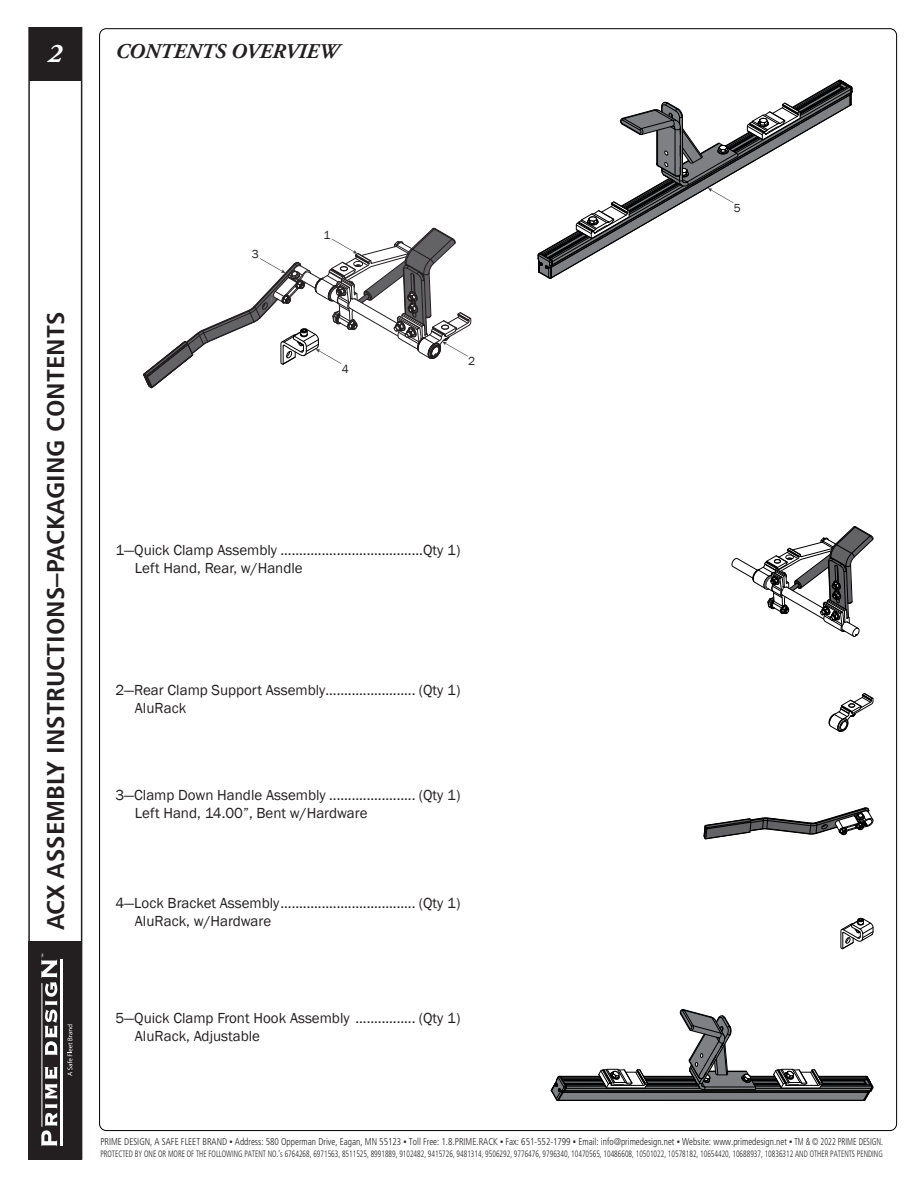
<style>
.page{position:relative;width:918px;height:1188px;background:#fff}
.page>*{position:absolute;margin:0;border:0;box-sizing:border-box;transform-origin:0 0}
.t1{font:italic 700 27px "Adobe Garamond Pro";color:#fff}
.t2{font:700 condensed 24.3px "Frutiger LT Std";color:#231f20;scale:1.11 1}
.t3{font:italic 700 21px "Adobe Garamond Pro";color:#231f20}
.t4{font:15px/18px "Franklin Gothic";color:#231f20}
.t5{font:12px "Franklin Gothic";color:#231f20}
.t6{font:300 condensed 9.9px "Frutiger LT Std";color:#231f20;scale:.93 1}
.t7{font:300 condensed 9.15px "Frutiger LT Std";color:#231f20;scale:.81 1}
.s1{font-family:"Franklin Gothic";font-weight:400;font-stretch:normal}
.s2{font-family:"Arial";font-weight:400;font-stretch:normal}
</style>
<div class="page">
<svg style="left:28px;top:27px;width:54px;height:914px"></svg>
<div style="left:28px;top:941px;width:54px;height:219px;background:#231f20"></div>
<hr style="left:60px;top:960px;width:2px;height:186px;background:#fff">
<svg style="left:41px;top:1067px;width:17px;height:79px"></svg>
<hr style="left:41px;top:983px;width:1px;height:144px;background:#fff">
<svg style="left:41px;top:954px;width:17px;height:101px"></svg>
<svg style="left:67px;top:1024px;width:5px;height:52px"></svg>
<svg style="left:829px;top:693px;width:44px;height:39px"></svg>
<svg style="left:704px;top:808px;width:169px;height:31px"></svg>
<svg style="left:841px;top:918px;width:32px;height:31px"></svg>
<svg style="left:538px;top:80px;width:314px;height:199px"></svg>
<svg style="left:143px;top:228px;width:328px;height:160px"></svg>
<svg style="left:732px;top:526px;width:141px;height:111px"></svg>
<svg style="left:551px;top:1009px;width:323px;height:92px"></svg>
<h1 class="t1" style="left:48px;top:38px;width:16px">2</h1>
<p class="t3" style="left:115px;top:40px;width:225px">CONTENTS OVERVIEW</p>
<p class="t2" style="left:41px;top:930px;width:559px;rotate:-90deg">ACX ASSEMBLY INSTRUCTIONS–PACKAGING CONTENTS</p>
<p class="t5" style="left:252px;top:247px;width:9px">3</p>
<p class="t5" style="left:324px;top:227px;width:9px">1</p>
<p class="t5" style="left:342px;top:361px;width:9px">4</p>
<p class="t5" style="left:468px;top:354px;width:9px">2</p>
<p class="t4" style="left:135px;top:542px;width:327px;text-indent:-20px">1—Quick Clamp Assembly ......................................Qty 1)<br>Left Hand, Rear, w/Handle</p>
<p class="t4" style="left:135px;top:681px;width:327px;text-indent:-20px">2—Rear Clamp Support Assembly........................ (Qty 1)<br>AluRack</p>
<p class="t4" style="left:135px;top:787px;width:327px;text-indent:-20px">3—Clamp Down Handle Assembly ....................... (Qty 1)<br>Left Hand, 14.00”, Bent w/Hardware</p>
<p class="t4" style="left:135px;top:895px;width:327px;text-indent:-20px">4—Lock Bracket Assembly.................................... (Qty 1)<br>AluRack, w/Hardware</p>
<p class="t4" style="left:135px;top:1009px;width:327px;text-indent:-20px">5—Quick Clamp Front Hook Assembly ................ (Qty 1)<br>AluRack, Adjustable</p>
<p class="t5" style="left:734px;top:201px;width:9px">5</p>
<p class="t6" style="left:100px;top:1136px;width:843px">PRIME DESIGN, A SAFE FLEET BRAND <span class="s1">▪</span> Address: 580 Opperman Drive, Eagan, MN 55123 <span class="s2">▪</span> Toll Free: 1.8.PRIME.RACK <span class="s2">▪</span> Fax: 651-552-1799 <span class="s2">▪</span> Email: info@primedesign.net <span class="s2">▪</span> Website: www.primedesign.net <span class="s2">▪</span> TM &amp; © 2022 PRIME DESIGN.</p>
<p class="t7" style="left:100px;top:1149px;width:967px">PROTECTED BY ONE OR MORE OF THE FOLLOWING PATENT NO.’s 6764268, 6971563, 8511525, 8991889, 9102482, 9415726, 9481314, 9506292, 9776476, 9796340, 10470565, 10486608, 10501022, 10578182, 10654420, 10688937, 10836312 AND OTHER PATENTS PENDING</p>
</div>
